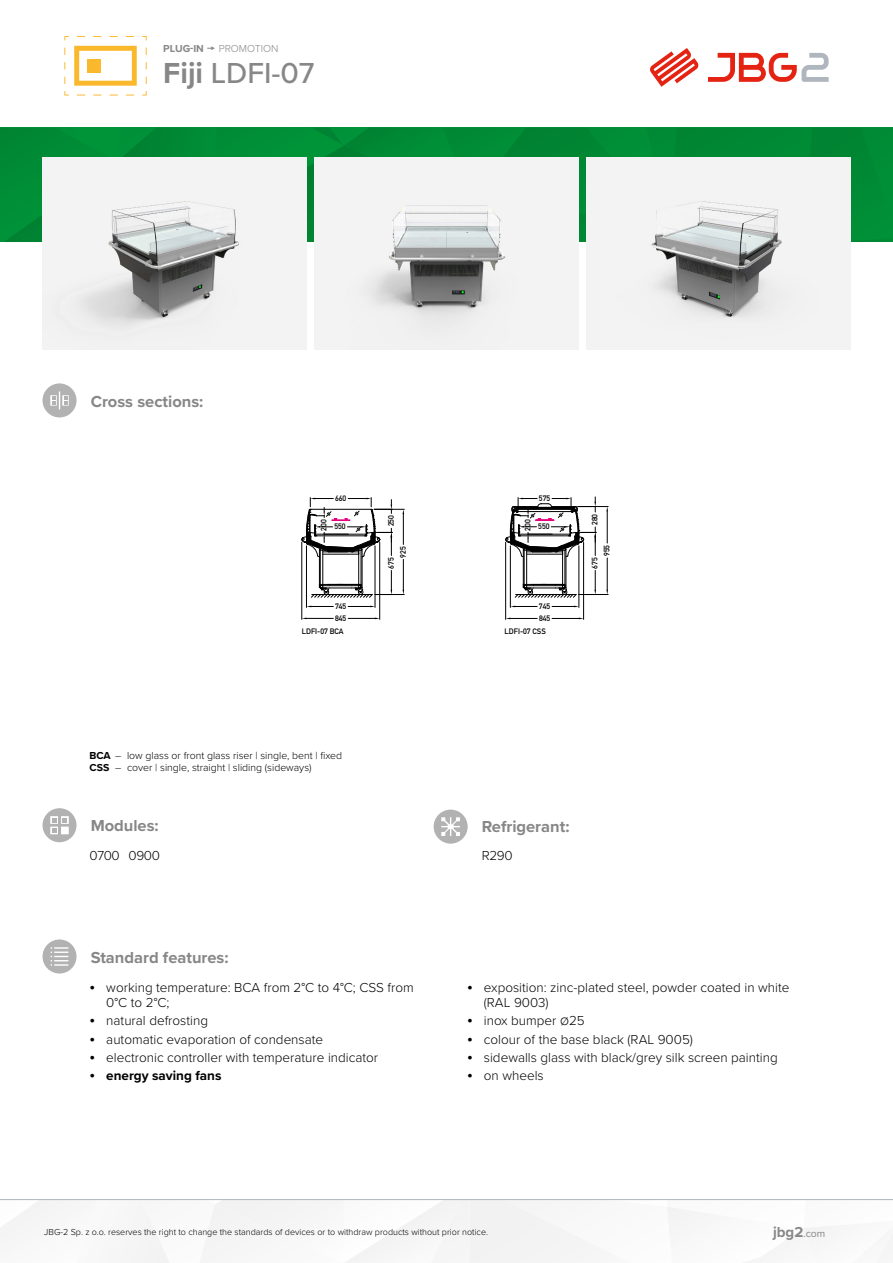
<style>
.page{position:relative;width:893px;height:1263px;background:#fff}
.page>*{position:absolute;margin:0;border:0;box-sizing:border-box;transform-origin:0 0}
.Naglowek_-_standard{font:500 30px "Proxima Nova";color:#878787}
.t1{font:700 16.5px "Proxima Nova";color:#878787}
.t2{font:700 15px "Proxima Nova";color:#878787}
.Lista_pozioma{font:300 13.5px/15px "Proxima Nova";color:#000}
.t3{font:700 13.5px "Proxima Nova";color:#000}
.Lista_pozioma-2{font:300 13.5px "Proxima Nova";letter-spacing:-.03em;color:#000}
.Legenda_oszklenia{font:300 10.5px "Proxima Nova";color:#000}
.t4{font:300 10.5px "Proxima Nova";color:#878787}
.t5{font:700 10.5px "Proxima Nova";color:#878787}
.t6{font:300 9px "Proxima Nova";color:#000}
.t7{font:7.8px/12px "DIN Mittelschrift Std";color:#000}
.s1{font-weight:700}
.s2{font-size:18px}
.s3{font-weight:300;font-size:18px}
.s4{font-weight:400;font-size:10.5px}
</style>
<div class="page">
<svg style="left:0;top:1200px;width:893px;height:63px"></svg>
<svg style="left:43px;top:939px;width:34px;height:34px"></svg>
<svg style="left:43px;top:383px;width:34px;height:34px"></svg>
<svg style="left:43px;top:808px;width:34px;height:34px"></svg>
<svg style="left:434px;top:810px;width:34px;height:34px"></svg>
<svg style="left:650px;top:49px;width:49px;height:37px"></svg>
<svg style="left:708px;top:53px;width:121px;height:29px"></svg>
<hr style="left:0;top:1199px;width:893px;height:1px;background:#afb6bd">
<svg style="left:0;top:128px;width:893px;height:114px;background:#0a8e3c"></svg>
<svg style="left:64px;top:46px;width:83px;height:50px"></svg>
<div style="left:87px;top:59px;width:14px;height:14px;background:#fab82d"></div>
<hr style="left:579px;top:546px;width:1px;height:61px;background:#000">
<hr style="left:510px;top:546px;width:1px;height:61px;background:#000">
<svg style="left:552px;top:606px;width:27px;height:1px"></svg>
<svg style="left:510px;top:606px;width:27px;height:1px"></svg>
<hr style="left:583px;top:542px;width:1px;height:77px;background:#000">
<hr style="left:505px;top:542px;width:1px;height:77px;background:#000">
<svg style="left:552px;top:618px;width:32px;height:1px"></svg>
<svg style="left:506px;top:618px;width:31px;height:1px"></svg>
<hr style="left:578px;top:506px;width:30px;height:1px;background:#000">
<hr style="left:607px;top:558px;width:1px;height:32px;background:#000">
<hr style="left:607px;top:511px;width:1px;height:32px;background:#000">
<hr style="left:565px;top:550px;width:1px;height:34px;background:#000">
<hr style="left:562px;top:550px;width:1px;height:34px;background:#000">
<hr style="left:526px;top:550px;width:1px;height:34px;background:#000">
<hr style="left:566px;top:549px;width:1px;height:38px;background:#000">
<hr style="left:524px;top:550px;width:1px;height:38px;background:#000">
<hr style="left:523px;top:549px;width:1px;height:38px;background:#000">
<svg style="left:515px;top:570px;width:93px;height:27px"></svg>
<svg style="left:505px;top:497px;width:91px;height:60px"></svg>
<hr style="left:517px;top:508px;width:55px;height:1px;background:#000">
<hr style="left:374px;top:509px;width:30px;height:1px;background:#000">
<hr style="left:403px;top:559px;width:1px;height:31px;background:#000">
<hr style="left:403px;top:514px;width:1px;height:30px;background:#000">
<hr style="left:375px;top:546px;width:1px;height:61px;background:#000">
<hr style="left:306px;top:546px;width:1px;height:61px;background:#000">
<svg style="left:348px;top:606px;width:27px;height:1px"></svg>
<svg style="left:307px;top:606px;width:26px;height:1px"></svg>
<hr style="left:379px;top:542px;width:1px;height:77px;background:#000">
<hr style="left:301px;top:542px;width:1px;height:77px;background:#000">
<svg style="left:348px;top:618px;width:32px;height:1px"></svg>
<svg style="left:302px;top:618px;width:31px;height:1px"></svg>
<hr style="left:361px;top:550px;width:1px;height:34px;background:#000">
<hr style="left:358px;top:550px;width:1px;height:34px;background:#000">
<hr style="left:322px;top:550px;width:1px;height:34px;background:#000">
<hr style="left:362px;top:549px;width:1px;height:38px;background:#000">
<hr style="left:320px;top:550px;width:1px;height:38px;background:#000">
<hr style="left:319px;top:549px;width:1px;height:38px;background:#000">
<svg style="left:301px;top:497px;width:91px;height:62px"></svg>
<svg style="left:311px;top:570px;width:93px;height:27px"></svg>
<img style="left:587px;top:158px;width:263px;height:191px">
<img style="left:315px;top:158px;width:263px;height:191px">
<img style="left:43px;top:158px;width:263px;height:191px">
<p class="t5" style="left:163px;top:41px;width:42px">PLUG-IN</p>
<p class="t4" style="left:219px;top:41px;width:61px">PROMOTION</p>
<p class="Naglowek_-_standard" style="left:163px;top:50px;width:153px"><span class="s1">Fiji</span> LDFI-07</p>
<p class="t1" style="left:91px;top:389px;width:114px">Cross sections:</p>
<p class="t7" style="left:335px;top:492px;width:13px">660</p>
<p class="t7" style="left:539px;top:492px;width:13px">575</p>
<p class="t7" style="left:318px;top:530px;width:13px;rotate:-90deg">200</p>
<p class="t7" style="left:334px;top:520px;width:13px">550</p>
<p class="t7" style="left:385px;top:526px;width:13px;rotate:-90deg">250</p>
<p class="t7" style="left:522px;top:530px;width:13px;rotate:-90deg">200</p>
<p class="t7" style="left:538px;top:520px;width:13px">550</p>
<p class="t7" style="left:589px;top:525px;width:13px;rotate:-90deg">280</p>
<p class="t7" style="left:385px;top:557px;width:13px;text-indent:-11px;rotate:-90deg">675<br>925</p>
<p class="t7" style="left:601px;top:556px;width:13px;rotate:-90deg">955</p>
<p class="t7" style="left:589px;top:568px;width:13px;rotate:-90deg">675</p>
<p class="t7" style="left:335px;top:600px;width:13px">745</p>
<p class="t7" style="left:302px;top:611px;width:46px;line-height:13px;text-indent:33px">845<br>LDFI-07 BCA</p>
<p class="t7" style="left:539px;top:600px;width:13px">745<br>845</p>
<p class="t7" style="left:505px;top:625px;width:43px">LDFI-07 CSS</p>
<p class="Legenda_oszklenia" style="left:90px;top:747px;width:254px"><span class="s1">BCA</span> – low glass or front glass riser | single, bent | fixed</p>
<p class="Legenda_oszklenia" style="left:90px;top:760px;width:224px"><span class="s1">CSS</span> – cover | single, straight | sliding (sideways)</p>
<p class="t1" style="left:91px;top:814px;width:70px">Modules:</p>
<p class="t1" style="left:482px;top:815px;width:89px">Refrigerant:</p>
<p class="Lista_pozioma-2" style="left:90px;top:846px;width:72px">0700 0900</p>
<p class="Lista_pozioma" style="left:482px;top:848px;width:32px">R290</p>
<p class="t1" style="left:91px;top:945px;width:139px">Standard features:</p>
<p class="Lista_pozioma" style="left:106px;top:979px;width:309px;text-indent:-17px"><span class="s2">•</span> working temperature: BCA from 2°C to 4°C; CSS from<br>0°C to 2°C;</p>
<p class="Lista_pozioma" style="left:89px;top:1012px;width:120px"><span class="s2">•</span> natural defrosting</p>
<p class="Lista_pozioma" style="left:89px;top:1031px;width:235px"><span class="s2">•</span> automatic evaporation of condensate</p>
<p class="Lista_pozioma" style="left:89px;top:1049px;width:290px"><span class="s2">•</span> electronic controller with temperature indicator</p>
<p class="t3" style="left:89px;top:1066px;width:134px"><span class="s3">•</span> energy saving fans</p>
<p class="Lista_pozioma" style="left:484px;top:979px;width:307px;text-indent:-17px"><span class="s2">•</span> exposition: zinc-plated steel, powder coated in white (RAL 9003)</p>
<p class="Lista_pozioma" style="left:467px;top:1012px;width:119px"><span class="s2">•</span> inox bumper Ø25</p>
<p class="Lista_pozioma" style="left:467px;top:1031px;width:228px"><span class="s2">•</span> colour of the base black (RAL 9005)</p>
<p class="Lista_pozioma" style="left:467px;top:1049px;width:312px"><span class="s2">•</span> sidewalls glass with black/grey silk screen painting</p>
<p class="Lista_pozioma" style="left:467px;top:1067px;width:78px"><span class="s2">•</span> on wheels</p>
<p class="t6" style="left:44px;top:1226px;width:445px">JBG-2 Sp. z o.o. reserves the right to change the standards of devices or to withdraw products without prior notice.</p>
<p class="t2" style="left:773px;top:1221px;width:54px">jbg2<span class="s4">.com</span></p>
</div>
